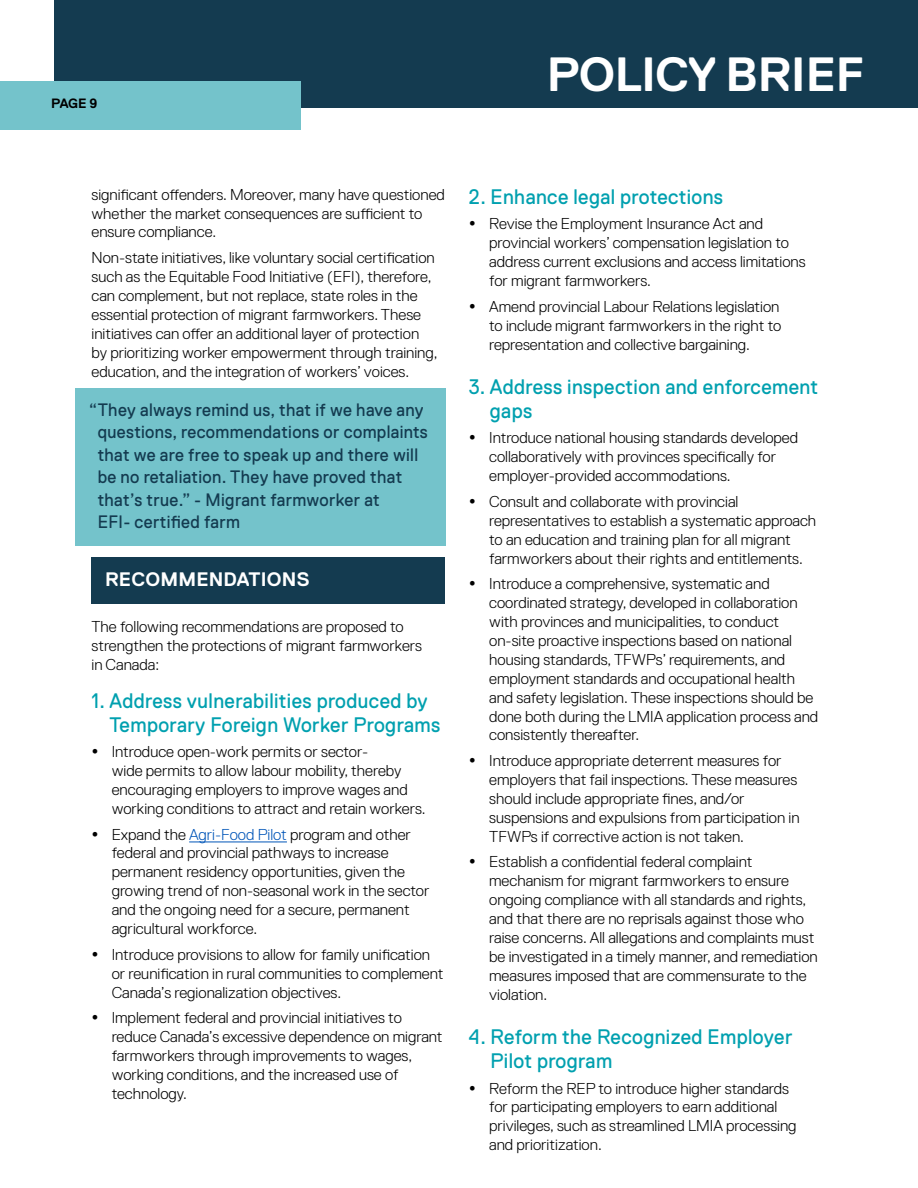
<style>
.page{position:relative;width:918px;height:1188px;background:#fff}
.page>*{position:absolute;margin:0;border:0;box-sizing:border-box;transform-origin:0 0}
.t1{font:700 48px "Replica Std";letter-spacing:-.01em;color:#fff}
.t2{font:21px/24px "Replica Std";letter-spacing:.02em;color:#00a0af;scale:.95 1}
.t3{font:700 19.5px "Replica Std";letter-spacing:.01em;color:#fff}
.t4{font:18px/22.5px "Replica Std";letter-spacing:.02em;color:#143b50;scale:.95 1}
.t5{font:300 15.75px/18.9px "Replica Std";color:#000}
.t6{font:700 13.5px "Replica Std";color:#000}
.s1{color:#0055b8}
</style>
<div class="page">
<div style="left:54px;top:0;width:864px;height:108px;background:#143b50"></div>
<div style="left:0;top:81px;width:301px;height:49px;background:#74c3cb"></div>
<div style="left:92px;top:557px;width:353px;height:47px;background:#143b50"></div>
<hr style="left:189px;top:842px;width:98px;height:1px;background:#0055b8">
<div style="left:76px;top:388px;width:370px;height:158px;background:#74c3cb"></div>
<p class="t6" style="left:51px;top:96px;width:48px">PAGE 9</p>
<h1 class="t1" style="left:547px;top:48px;width:319px">POLICY BRIEF</h1>
<p class="t5" style="left:92px;top:185px;width:355px">significant offenders. Moreover, many have questioned whether the market consequences are sufficient to ensure compliance.</p>
<p class="t5" style="left:92px;top:249px;width:348px">Non-state initiatives, like voluntary social certification such as the Equitable Food Initiative (EFI), therefore, can complement, but not replace, state roles in the essential protection of migrant farmworkers. These initiatives can offer an additional layer of protection by prioritizing worker empowerment through training, education, and the integration of workers’ voices.</p>
<p class="t4" style="left:98px;top:398px;width:349px;text-indent:-9px">“They always remind us, that if we have any questions, recommendations or complaints that we are free to speak up and there will be no retaliation. They have proved that that’s true.” - Migrant farmworker at<br>EFI- certified farm</p>
<p class="t3" style="left:105px;top:568px;width:206px">RECOMMENDATIONS</p>
<p class="t5" style="left:92px;top:617px;width:332px">The following recommendations are proposed to strengthen the protections of migrant farmworkers in Canada:</p>
<h2 class="t2" style="left:110px;top:688px;width:350px;text-indent:-18px">1. Address vulnerabilities produced by<br>Temporary Foreign Worker Programs</h2>
<p class="t5" style="left:112px;top:742px;width:315px">Introduce open-work permits or sector-<br>wide permits to allow labour mobility, thereby encouraging employers to improve wages and working conditions to attract and retain workers.</p>
<p class="t5" style="left:112px;top:825px;width:319px">Expand the <span class="s1">Agri-Food Pilot</span> program and other federal and provincial pathways to increase permanent residency opportunities, given the growing trend of non-seasonal work in the sector and the ongoing need for a secure, permanent agricultural workforce.</p>
<p class="t5" style="left:112px;top:945px;width:333px">Introduce provisions to allow for family unification or reunification in rural communities to complement<br>Canada’s regionalization objectives.</p>
<p class="t5" style="left:112px;top:1008px;width:332px">Implement federal and provincial initiatives to reduce Canada’s excessive dependence on migrant farmworkers through improvements to wages, working conditions, and the increased use of technology.</p>
<h2 class="t2" style="left:469px;top:185px;width:269px">2. Enhance legal protections</h2>
<p class="t5" style="left:489px;top:215px;width:318px">Revise the Employment Insurance Act and provincial workers’ compensation legislation to address current exclusions and access limitations for migrant farmworkers.</p>
<p class="t5" style="left:489px;top:297px;width:294px;text-align:justify">Amend provincial Labour Relations legislation to include migrant farmworkers in the right to representation and collective bargaining.</p>
<h2 class="t2" style="left:490px;top:375px;width:347px;text-indent:-21px">3. Address inspection and enforcement gaps</h2>
<p class="t5" style="left:489px;top:429px;width:310px">Introduce national housing standards developed collaboratively with provinces specifically for employer-provided accommodations.</p>
<p class="t5" style="left:489px;top:492px;width:329px">Consult and collaborate with provincial representatives to establish a systematic approach to an education and training plan for all migrant farmworkers about their rights and entitlements.</p>
<p class="t5" style="left:489px;top:574px;width:331px">Introduce a comprehensive, systematic and coordinated strategy, developed in collaboration with provinces and municipalities, to conduct on-site proactive inspections based on national housing standards, TFWPs’ requirements, and employment standards and occupational health and safety legislation. These inspections should be done both during the LMIA application process and consistently thereafter.</p>
<p class="t5" style="left:489px;top:751px;width:312px">Introduce appropriate deterrent measures for employers that fail inspections. These measures should include appropriate fines, and/or suspensions and expulsions from participation in TFWPs if corrective action is not taken.</p>
<p class="t5" style="left:489px;top:853px;width:330px">Establish a confidential federal complaint mechanism for migrant farmworkers to ensure ongoing compliance with all standards and rights, and that there are no reprisals against those who raise concerns. All allegations and complaints must be investigated in a timely manner, and remediation measures imposed that are commensurate to the violation.</p>
<h2 class="t2" style="left:491px;top:1025px;width:319px;text-indent:-22px">4. Reform the Recognized Employer<br>Pilot program</h2>
<p class="t5" style="left:489px;top:1079px;width:309px">Reform the REP to introduce higher standards for participating employers to earn additional privileges, such as streamlined LMIA processing and prioritization.</p>
</div>
